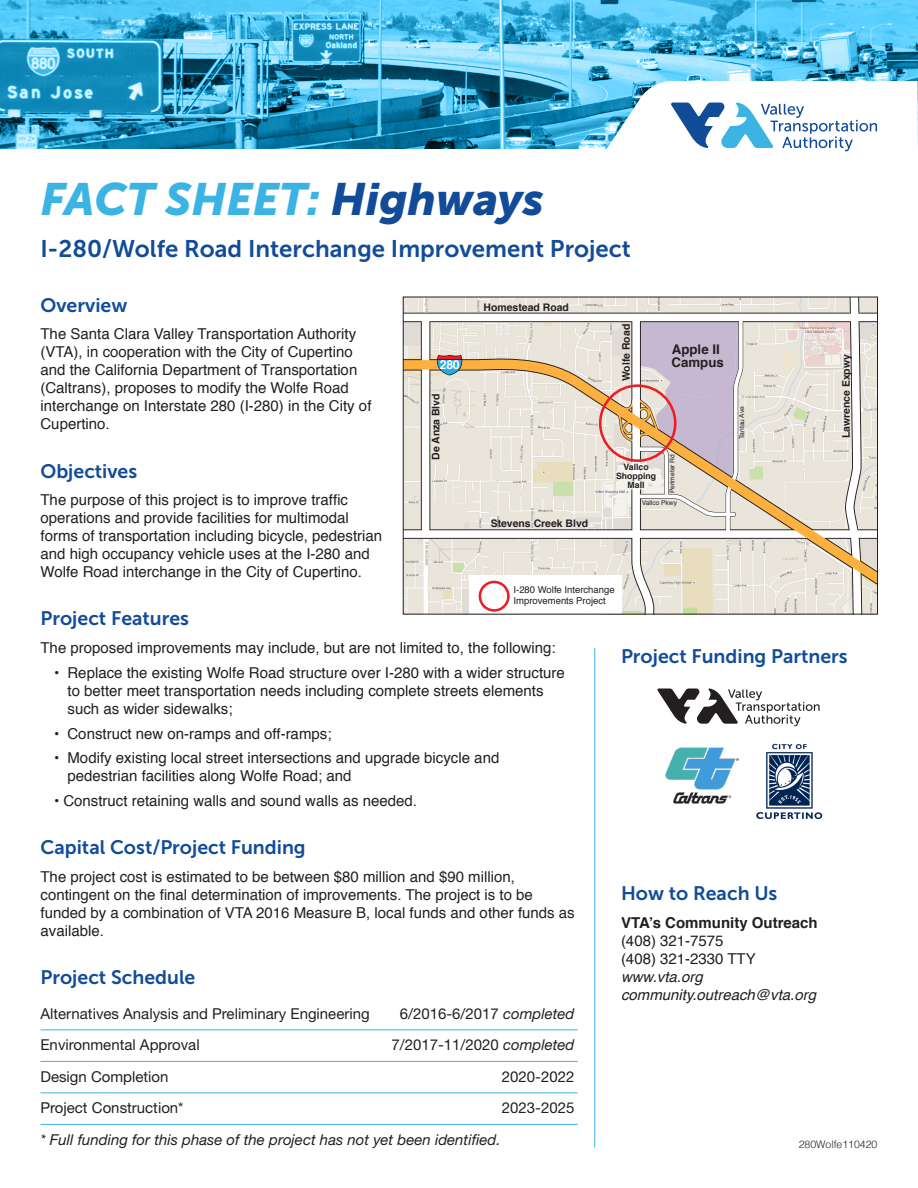
<style>
.page{position:relative;width:918px;height:1188px;background:#fff}
.page>*{position:absolute;margin:0;border:0;box-sizing:border-box;transform-origin:0 0}
.Main_Header_30{font:italic 45px "Museo Sans 900";color:#3bb4e4}
.Subheader_16_Museo_7{font:24px "Museo Sans 700";color:#124c98}
.Blue_header_13_Museo{font:19.5px "Museo Sans 700";color:#124c98}
.Paragraph_Helvetica{font:15px/18px "Helvetica";color:#231f20}
.Bullets_Helvetica_10{font:15px/18px "Helvetica";color:#231f20}
.Schedule_Wide{font:15px "Helvetica Neue LT Std";color:#231f20}
.t1{font:italic 15px "Helvetica Neue LT Std";color:#231f20}
.Bullets_Helvetica_10-2{font:italic 15px "Helvetica";color:#231f20}
.Paragraph_Helvetica-2{font:700 15px "Helvetica";color:#231f20}
.t2{font:700 13.35px/13.4px "Helvetica";color:#231f20}
.t3{font:700 12.3px "Helvetica";color:#fff}
.t4{font:700 10.5px "Helvetica";color:#231f20}
.t5{font:300 10.5px "Helvetica";color:#231f20}
.t6{font:9.45px/11.4px "Helvetica";color:#231f20}
.t7{font:700 8.7px/8.6px "Helvetica";color:#231f20;text-align:center}
.t8{font:6.6px "Helvetica";color:#231f20}
.s1{color:#124c98}
.s2{font-style:italic}
</style>
<div class="page">
<hr style="left:40px;top:1030px;width:538px;height:1px;background:#3bb4e4">
<hr style="left:40px;top:1061px;width:538px;height:1px;background:#3bb4e4">
<hr style="left:40px;top:1093px;width:538px;height:1px;background:#3bb4e4">
<hr style="left:40px;top:1124px;width:538px;height:1px;background:#3bb4e4">
<hr style="left:594px;top:648px;width:1px;height:500px;background:#3bb4e4">
<svg style="left:657px;top:688px;width:163px;height:38px"></svg>
<svg style="left:405px;top:299px;width:471px;height:314px;fill:#e9e5db"></svg>
<div style="left:403px;top:297px;width:475px;height:318px;border:1px solid #231f20"></div>
<img style="left:756px;top:743px;width:67px;height:76px">
<img style="left:665px;top:748px;width:73px;height:55px">
<svg style="left:0;top:0;width:918px;height:148px;background:#45abd4"></svg>
<svg style="left:587px;top:81px;width:331px;height:71px"></svg>
<p class="Main_Header_30" style="left:40px;top:173px;width:505px">FACT SHEET: <span class="s1">Highways</span></p>
<p class="Subheader_16_Museo_7" style="left:40px;top:235px;width:592px">I-280/Wolfe Road Interchange Improvement Project</p>
<p class="Blue_header_13_Museo" style="left:40px;top:294px;width:88px">Overview</p>
<p class="Paragraph_Helvetica" style="left:40px;top:326px;width:333px">The Santa Clara Valley Transportation Authority (VTA), in cooperation with the City of Cupertino and the California Department of Transportation (Caltrans), proposes to modify the Wolfe Road interchange on Interstate 280 (I-280) in the City of Cupertino.</p>
<p class="Blue_header_13_Museo" style="left:40px;top:460px;width:98px">Objectives</p>
<p class="Paragraph_Helvetica" style="left:40px;top:491px;width:343px">The purpose of this project is to improve traffic operations and provide facilities for multimodal forms of transportation including bicycle, pedestrian and high occupancy vehicle uses at the I-280 and Wolfe Road interchange in the City of Cupertino.</p>
<p class="Blue_header_13_Museo" style="left:40px;top:608px;width:150px">Project Features</p>
<p class="Paragraph_Helvetica" style="left:40px;top:639px;width:517px">The proposed improvements may include, but are not limited to, the following:</p>
<p class="Bullets_Helvetica_10" style="left:68px;top:664px;width:499px;text-indent:-14px">• Replace the existing Wolfe Road structure over I-280 with a wider structure to better meet transportation needs including complete streets elements such as wider sidewalks;</p>
<p class="Bullets_Helvetica_10" style="left:54px;top:725px;width:279px">• Construct new on-ramps and off-ramps;</p>
<p class="Bullets_Helvetica_10" style="left:68px;top:750px;width:433px;text-indent:-14px">• Modify existing local street intersections and upgrade bicycle and pedestrian facilities along Wolfe Road; and</p>
<p class="Bullets_Helvetica_10" style="left:54px;top:792px;width:364px">• Construct retaining walls and sound walls as needed.</p>
<p class="Blue_header_13_Museo" style="left:40px;top:837px;width:267px">Capital Cost/Project Funding</p>
<p class="Paragraph_Helvetica" style="left:40px;top:868px;width:536px">The project cost is estimated to be between $80 million and $90 million, contingent on the final determination of improvements. The project is to be funded by a combination of VTA 2016 Measure B, local funds and other funds as available.</p>
<p class="Blue_header_13_Museo" style="left:40px;top:967px;width:156px">Project Schedule</p>
<p class="Schedule_Wide" style="left:40px;top:1004px;width:331px">Alternatives Analysis and Preliminary Engineering</p>
<p class="Schedule_Wide" style="left:400px;top:1004px;width:176px">6/2016-6/2017 <span class="s2">completed</span></p>
<p class="Schedule_Wide" style="left:40px;top:1036px;width:161px">Environmental Approval</p>
<p class="Schedule_Wide" style="left:391px;top:1036px;width:185px">7/2017-11/2020 <span class="s2">completed</span></p>
<p class="Schedule_Wide" style="left:40px;top:1067px;width:130px">Design Completion</p>
<p class="Schedule_Wide" style="left:502px;top:1067px;width:74px">2020-2022</p>
<p class="Schedule_Wide" style="left:40px;top:1099px;width:145px">Project Construction*</p>
<p class="Schedule_Wide" style="left:502px;top:1099px;width:74px">2023-2025</p>
<p class="t1" style="left:40px;top:1130px;width:462px">* Full funding for this phase of the project has not yet been identified.</p>
<p class="t4" style="left:484px;top:298px;width:87px">Homestead Road</p>
<p class="t4" style="left:618px;top:381px;width:59px;rotate:-90deg">Wolfe Road</p>
<p class="t2" style="left:671px;top:343px;width:54px">Apple II<br>Campus</p>
<p class="t4" style="left:838px;top:438px;width:86px;rotate:-90deg">Lawrence Expwy</p>
<p class="t3" style="left:440px;top:355px;width:21px">280</p>
<p class="t4" style="left:427px;top:460px;width:68px;rotate:-90deg">De Anza Blvd</p>
<p class="t8" style="left:737px;top:439px;width:34px;rotate:-90deg">Tantau Ave</p>
<p class="t8" style="left:667px;top:493px;width:41px;rotate:-90deg">Perimeter Rd</p>
<p class="t7" style="left:616px;top:463px;width:42px">Vallco<br>Shopping</p>
<p class="t7" style="left:628px;top:481px;width:19px">Mall</p>
<p class="t8" style="left:642px;top:498px;width:37px">Vallco Pkwy</p>
<p class="t4" style="left:491px;top:515px;width:99px">Stevens Creek Blvd</p>
<p class="t6" style="left:514px;top:584px;width:103px">I-280 Wolfe Interchange<br>Improvements Project</p>
<p class="Blue_header_13_Museo" style="left:621px;top:645px;width:228px">Project Funding Partners</p>
<p class="Blue_header_13_Museo" style="left:621px;top:883px;width:158px">How to Reach Us</p>
<p class="Paragraph_Helvetica-2" style="left:621px;top:911px;width:198px">VTA’s Community Outreach</p>
<p class="Bullets_Helvetica_10" style="left:621px;top:932px;width:104px">(408) 321-7575</p>
<p class="Bullets_Helvetica_10" style="left:621px;top:950px;width:136px">(408) 321-2330 TTY</p>
<p class="Bullets_Helvetica_10-2" style="left:621px;top:965px;width:83px">www.vta.org</p>
<p class="Bullets_Helvetica_10-2" style="left:621px;top:983px;width:197px">community.outreach@vta.org</p>
<p class="t5" style="left:799px;top:1135px;width:80px">280Wolfe110420</p>
</div>
